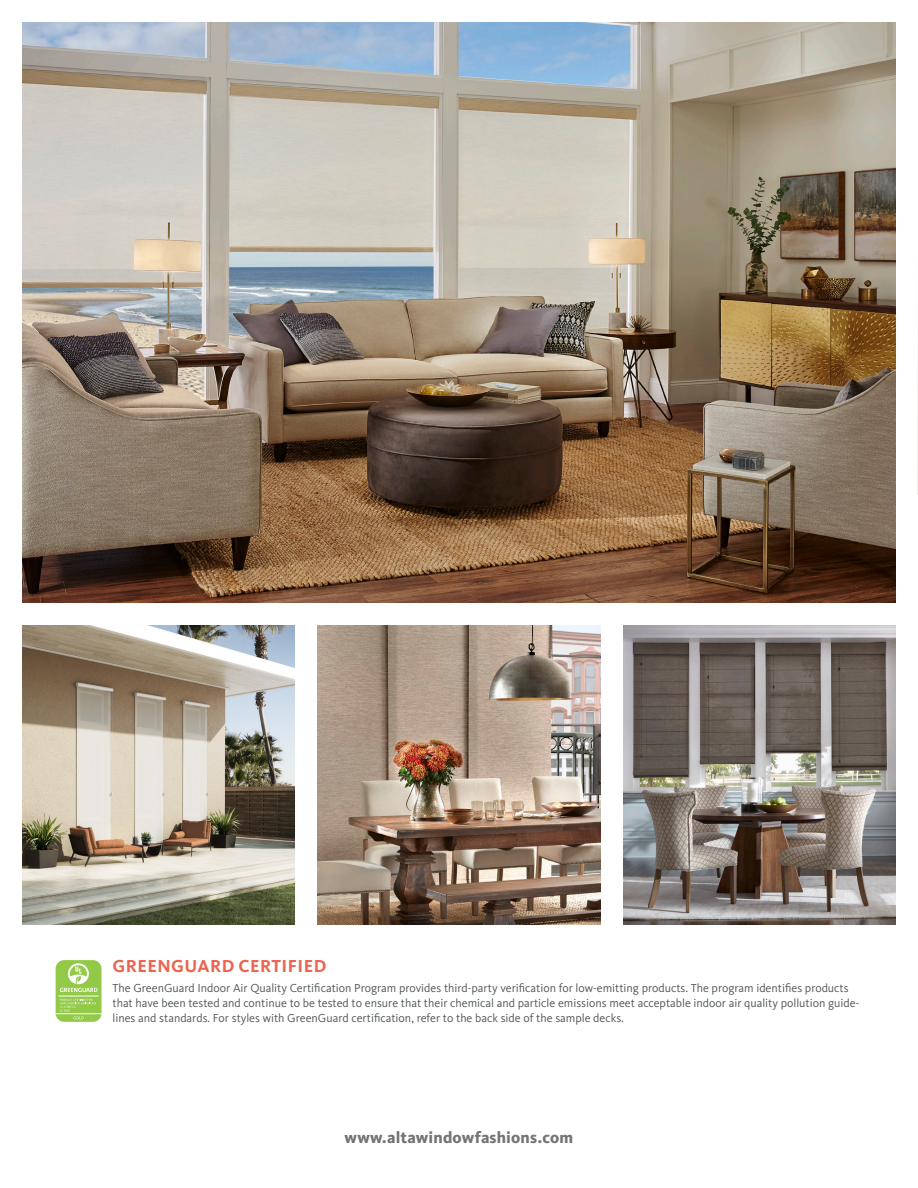
<style>
.page{position:relative;width:918px;height:1188px;background:#fff}
.page>*{position:absolute;margin:0;border:0;box-sizing:border-box;transform-origin:0 0}
.Body_A-Head{font:700 18px "Kievit OT";letter-spacing:.025em;color:#e9654f}
.No_Spacing{font:800 16.5px "Kievit OT";letter-spacing:.01em;color:#727476}
.t1{font:12px/15px "Kievit OT";color:#515659}
</style>
<div class="page">
<img style="left:23px;top:23px;width:872px;height:580px">
<img style="left:23px;top:626px;width:272px;height:299px">
<img style="left:318px;top:626px;width:283px;height:299px">
<img style="left:624px;top:626px;width:271px;height:299px">
<svg style="left:917px;top:386px;width:1px;height:109px"></svg>
<div style="left:56px;top:960px;width:46px;height:62px;background:#92c947;border-radius:8px"></div>
<hr style="left:56px;top:1013px;width:46px;height:1px;background:#fff">
<svg style="left:60px;top:999px;width:36px;height:20px"></svg>
<hr style="left:58px;top:996px;width:41px;height:1px;background:#fff">
<svg style="left:60px;top:963px;width:37px;height:29px"></svg>
<p class="Body_A-Head" style="left:113px;top:956px;width:215px">GREENGUARD CERTIFIED</p>
<p class="t1" style="left:112px;top:980px;width:748px">The GreenGuard Indoor Air Quality Certification Program provides third-party verification for low-emitting products. The program identifies products that have been tested and continue to be tested to ensure that their chemical and particle emissions meet acceptable indoor air quality pollution guide&shy;lines and standards. For styles with GreenGuard certification, refer to the back side of the sample decks.</p>
<p class="No_Spacing" style="left:345px;top:1128px;width:230px">www.altawindowfashions.com</p>
</div>
